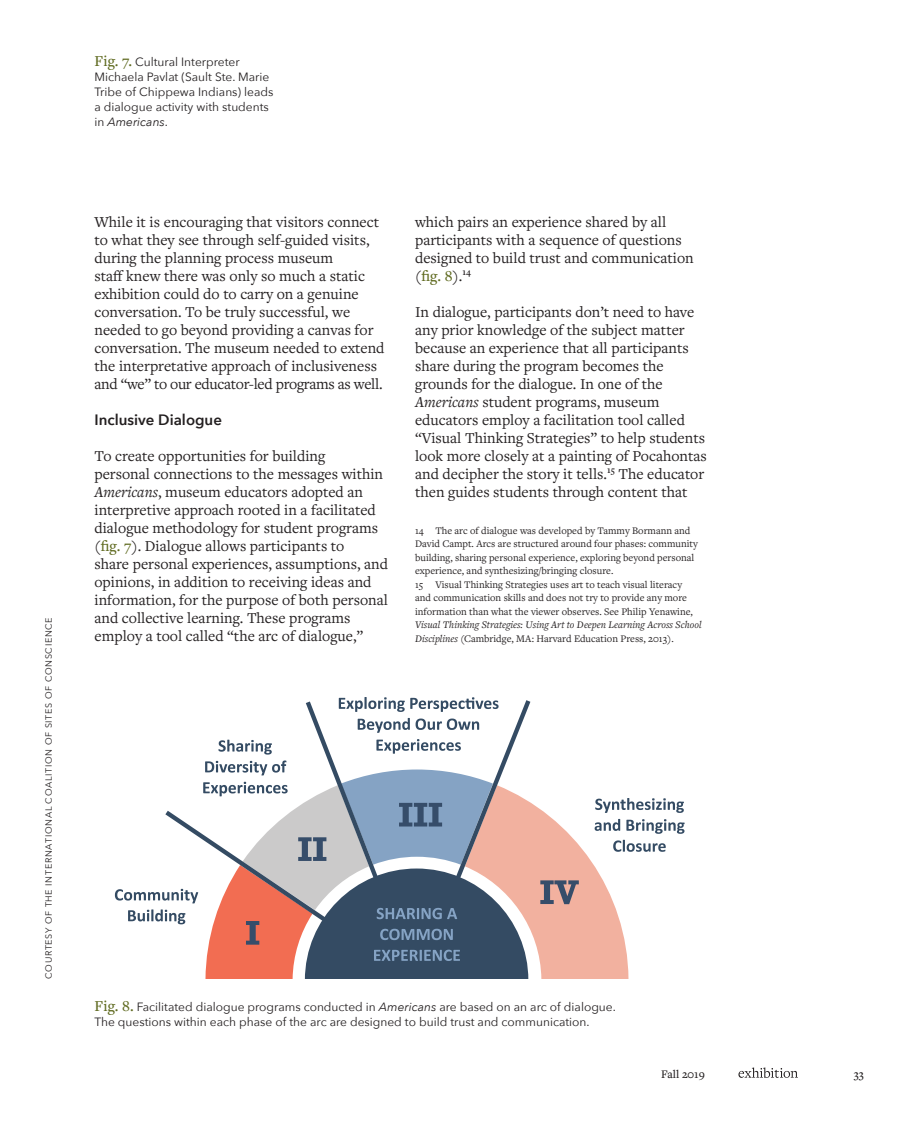
<style>
.page{position:relative;width:918px;height:1134px;background:#fff}
.page>*{position:absolute;margin:0;border:0;box-sizing:border-box;transform-origin:0 0}
.t1{font:15.75px/18px "Freight Text Pro";color:#231f20}
.t2{font:600 15px "Avenir Next";color:#231f20}
.t3{font:12px/15px "Avenir Next";color:#231f20}
.t4{font:500 12px "Freight Text Pro";color:#231f20}
.t5{font:10.5px/13.5px "Freight Text Pro";color:#231f20}
.t6{font:italic 10.5px/13.5px "Freight Text Pro";color:#231f20}
.t7{font:9px "Avenir Next";letter-spacing:.075em;color:#231f20}
.s1{font-family:"Freight Text Pro";font-weight:500;font-size:15.75px;color:#5f6a1f}
.s2{font-style:italic}
.s3{font-weight:500;color:#5f6a1f}
.s4{font-style:normal}
</style>
<div class="page">
<svg style="left:738px;top:1067px;width:60px;height:11px"></svg>
<svg style="left:115px;top:697px;width:570px;height:282px"></svg>
<p class="t7" style="left:41px;top:979px;width:363px;rotate:-90deg">COURTESY OF THE INTERNATIONAL COALITION OF SITES OF CONSCIENCE</p>
<p class="t3" style="left:94px;top:54px;width:180px"><span class="s1">Fig. 7.</span> Cultural Interpreter<br>Michaela Pavlat (Sault Ste. Marie<br>Tribe of Chippewa Indians) leads a dialogue activity with students in <span class="s2">Americans</span>.</p>
<p class="t1" style="left:94px;top:212px;width:292px">While it is encouraging that visitors connect to what they see through self-guided visits, during the planning process museum<br>staff knew there was only so much a static exhibition could do to carry on a genuine conversation. To be truly successful, we needed to go beyond providing a canvas for conversation. The museum needed to extend the interpretative approach of inclusiveness and “we” to our educator-led programs as well.</p>
<p class="t2" style="left:94px;top:407px;width:129px">Inclusive Dialogue</p>
<p class="t1" style="left:94px;top:446px;width:295px">To create opportunities for building<br>personal connections to the messages within <span class="s2">Americans</span>, museum educators adopted an interpretive approach rooted in a facilitated dialogue methodology for student programs (<span class="s3">fig. 7</span>). Dialogue allows participants to<br>share personal experiences, assumptions, and opinions, in addition to receiving ideas and information, for the purpose of both personal and collective learning. These programs employ a tool called “the arc of dialogue,”</p>
<p class="t1" style="left:415px;top:212px;width:280px">which pairs an experience shared by all participants with a sequence of questions designed to build trust and communication (<span class="s3">fig. 8</span>).<sup>14</sup></p>
<p class="t1" style="left:415px;top:302px;width:293px">In dialogue, participants don’t need to have any prior knowledge of the subject matter because an experience that all participants share during the program becomes the grounds for the dialogue. In one of the <span class="s2">Americans</span> student programs, museum educators employ a facilitation tool called “Visual Thinking Strategies” to help students look more closely at a painting of Pocahontas and decipher the story it tells.<sup>15</sup> The educator then guides students through content that</p>
<p class="t5" style="left:415px;top:523px;width:284px">14 The arc of dialogue was developed by Tammy Bormann and David Campt. Arcs are structured around four phases: community building, sharing personal experience, exploring beyond personal experience, and synthesizing/bringing closure.<br>15 Visual Thinking Strategies uses art to teach visual literacy and communication skills and does not try to provide any more information than what the viewer observes. See Philip Yenawine,</p>
<p class="t6" style="left:415px;top:618px;width:288px">Visual Thinking Strategies: Using Art to Deepen Learning Across School<br>Disciplines <span class="s4">(Cambridge, MA: Harvard Education Press, 2013).</span></p>
<p class="t3" style="left:95px;top:999px;width:523px"><span class="s1">Fig. 8.</span> Facilitated dialogue programs conducted in <span class="s2">Americans</span> are based on an arc of dialogue.<br>The questions within each phase of the arc are designed to build trust and communication.</p>
<p class="t4" style="left:661px;top:1066px;width:45px">Fall 2019</p>
<p class="t4" style="left:854px;top:1066px;width:12px">33</p>
</div>
